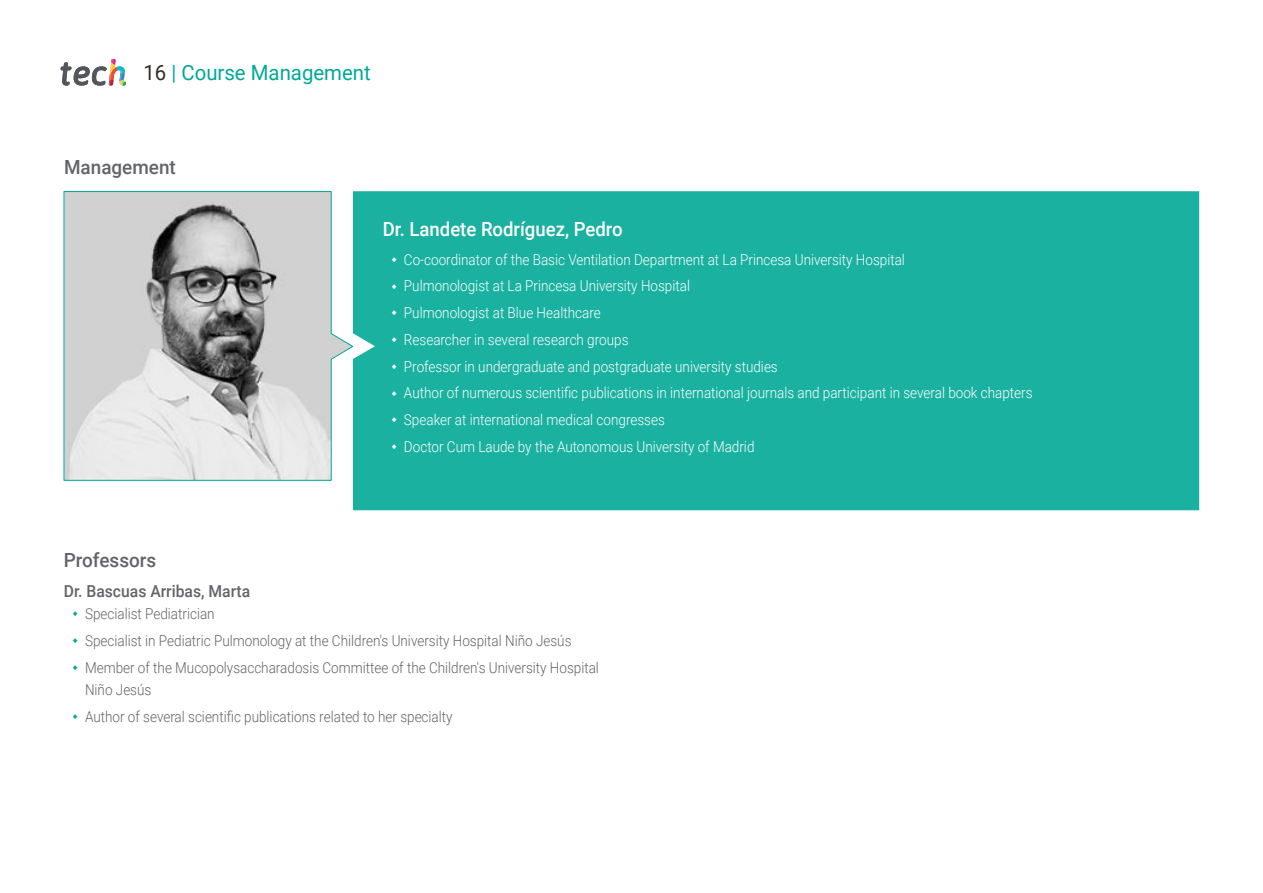
<style>
.page{position:relative;width:1263px;height:893px;background:#fff}
.page>*{position:absolute;margin:0;border:0;box-sizing:border-box;transform-origin:0 0}
.t1{font:21px "Roboto";color:#00a996}
.t2{font:500 19.5px "Roboto";color:#fff;scale:.95 1}
.t3{font:500 19.5px "Roboto";color:#61646a}
.t4{font:500 16.5px "Roboto";color:#61646a;scale:.95 1}
.t5{font:300 15px/26.7px "Roboto";color:#fff;scale:.9 1}
.t6{font:300 15px/26.7px "Roboto";color:#61646a;scale:.9 1}
.s1{color:#312e20}
</style>
<div class="page">
<div style="left:353px;top:191px;width:846px;height:319px;background:#1ab1a0"></div>
<svg style="left:64px;top:191px;width:289px;height:290px"></svg>
<svg style="left:61px;top:59px;width:65px;height:27px"></svg>
<svg style="left:392px;top:257px;width:5px;height:5px"></svg>
<svg style="left:392px;top:284px;width:5px;height:5px"></svg>
<svg style="left:392px;top:310px;width:5px;height:5px"></svg>
<svg style="left:392px;top:337px;width:5px;height:5px"></svg>
<svg style="left:392px;top:364px;width:5px;height:5px"></svg>
<svg style="left:392px;top:391px;width:5px;height:5px"></svg>
<svg style="left:392px;top:417px;width:5px;height:5px"></svg>
<svg style="left:392px;top:444px;width:5px;height:5px"></svg>
<h1 class="t1" style="left:144px;top:57px;width:229px"><span class="s1">16</span> | Course Management</h1>
<h2 class="t3" style="left:64px;top:154px;width:113px">Management</h2>
<h2 class="t3" style="left:64px;top:547px;width:94px">Professors</h2>
<h2 class="t2" style="left:383px;top:215px;width:254px">Dr. Landete Rodríguez, Pedro</h2>
<p class="t5" style="left:404px;top:245px;width:700px">Co-coordinator of the Basic Ventilation Department at La Princesa University Hospital<br>Pulmonologist at La Princesa University Hospital<br>Pulmonologist at Blue Healthcare<br>Researcher in several research groups<br>Professor in undergraduate and postgraduate university studies<br>Author of numerous scientific publications in international journals and participant in several book chapters Speaker at international medical congresses<br>Doctor Cum Laude by the Autonomous University of Madrid</p>
<p class="t4" style="left:64px;top:579px;width:198px">Dr. Bascuas Arribas, Marta</p>
<p class="t6" style="left:85px;top:600px;width:572px">Specialist Pediatrician<br>Specialist in Pediatric Pulmonology at the Children's University Hospital Niño Jesús<br>Member of the Mucopolysaccharadosis Committee of the Children's University Hospital</p>
<p class="t6" style="left:85px;top:676px;width:410px">Niño Jesús<br>Author of several scientific publications related to her specialty</p>
</div>
